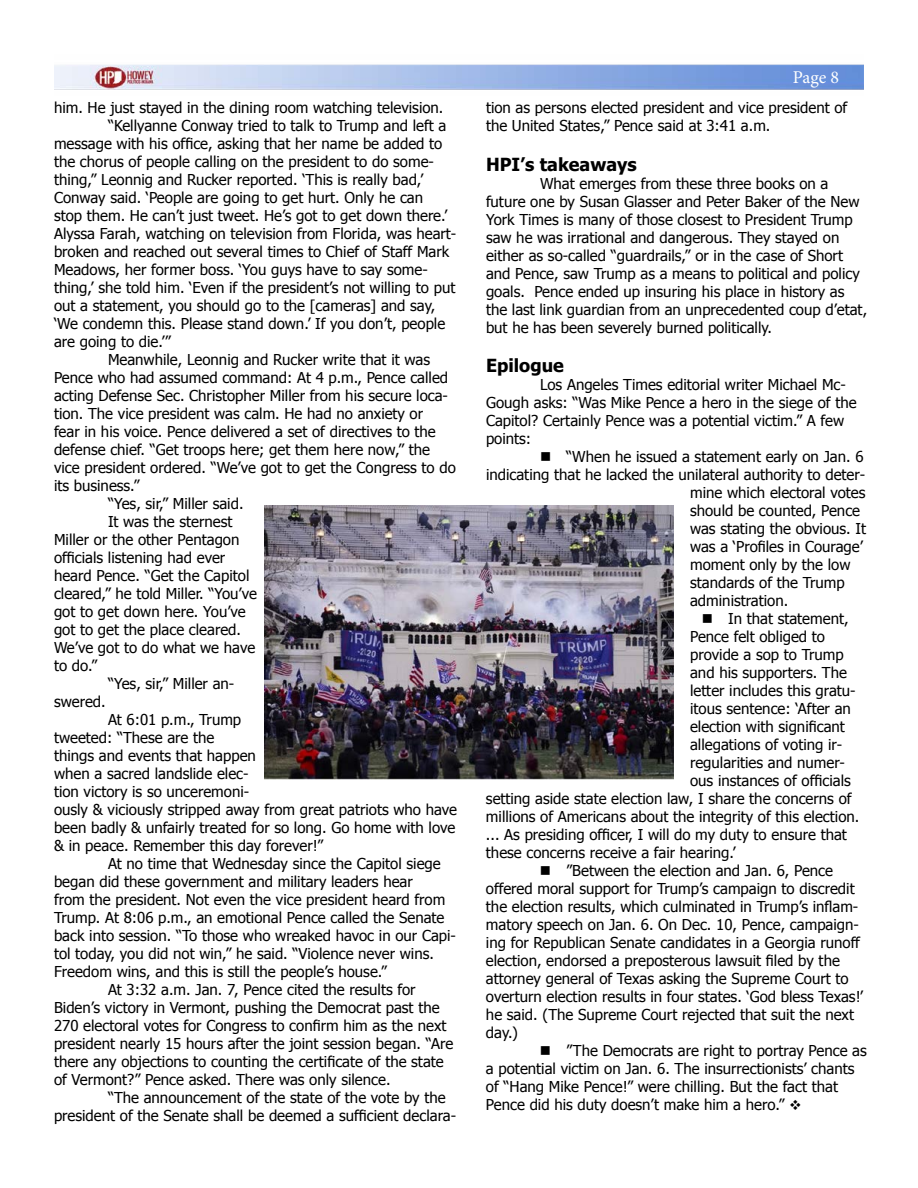
<style>
.page{position:relative;width:918px;height:1188px;background:#fff}
.page>*{position:absolute;margin:0;border:0;box-sizing:border-box;transform-origin:0 0}
.t1{font:700 18px "Tahoma";color:#000}
.t2{font:18px "Minion Pro";color:#fff}
.t3{font:15px/18px "Tahoma";color:#000}
</style>
<div class="page">
<img style="left:54px;top:64px;width:810px;height:26px">
<img style="left:265px;top:505px;width:409px;height:274px">
<p class="t3" style="left:54px;top:98px;width:391px">him. He just stayed in the dining room watching television.</p>
<p class="t3" style="left:108px;top:116px;width:340px">“Kellyanne Conway tried to talk to Trump and left a</p>
<p class="t3" style="left:54px;top:134px;width:390px">message with his office, asking that her name be added to</p>
<p class="t3" style="left:54px;top:152px;width:382px">the chorus of people calling on the president to do some-</p>
<p class="t3" style="left:54px;top:170px;width:371px">thing,” Leonnig and Rucker reported. ‘This is really bad,’</p>
<p class="t3" style="left:54px;top:188px;width:371px">Conway said. ‘People are going to get hurt. Only he can</p>
<p class="t3" style="left:54px;top:206px;width:395px">stop them. He can’t just tweet. He’s got to get down there.’</p>
<p class="t3" style="left:54px;top:224px;width:404px">Alyssa Farah, watching on television from Florida, was heart-</p>
<p class="t3" style="left:54px;top:242px;width:397px">broken and reached out several times to Chief of Staff Mark</p>
<p class="t3" style="left:54px;top:260px;width:375px">Meadows, her former boss. ‘You guys have to say some-</p>
<p class="t3" style="left:54px;top:278px;width:403px">thing,’ she told him. ‘Even if the president’s not willing to put</p>
<p class="t3" style="left:54px;top:296px;width:383px">out a statement, you should go to the [cameras] and say,</p>
<p class="t3" style="left:54px;top:314px;width:393px">‘We condemn this. Please stand down.’ If you don’t, people</p>
<p class="t3" style="left:54px;top:332px;width:119px">are going to die.’”</p>
<p class="t3" style="left:108px;top:350px;width:324px">Meanwhile, Leonnig and Rucker write that it was</p>
<p class="t3" style="left:54px;top:368px;width:396px">Pence who had assumed command: At 4 p.m., Pence called</p>
<p class="t3" style="left:54px;top:386px;width:396px">acting Defense Sec. Christopher Miller from his secure loca-</p>
<p class="t3" style="left:54px;top:404px;width:371px">tion. The vice president was calm. He had no anxiety or</p>
<p class="t3" style="left:54px;top:422px;width:383px">fear in his voice. Pence delivered a set of directives to the</p>
<p class="t3" style="left:54px;top:440px;width:378px">defense chief. “Get troops here; get them here now,” the</p>
<p class="t3" style="left:54px;top:458px;width:403px">vice president ordered. “We’ve got to get the Congress to do</p>
<p class="t3" style="left:54px;top:476px;width:87px">its business.”</p>
<p class="t3" style="left:108px;top:494px;width:137px">“Yes, sir,” Miller said.</p>
<p class="t3" style="left:108px;top:512px;width:126px">It was the sternest</p>
<p class="t3" style="left:54px;top:530px;width:187px">Miller or the other Pentagon</p>
<p class="t3" style="left:54px;top:548px;width:173px">officials listening had ever</p>
<p class="t3" style="left:54px;top:566px;width:197px">heard Pence. “Get the Capitol</p>
<p class="t3" style="left:54px;top:584px;width:205px">cleared,” he told Miller. “You’ve</p>
<p class="t3" style="left:54px;top:602px;width:193px">got to get down here. You’ve</p>
<p class="t3" style="left:54px;top:620px;width:189px">got to get the place cleared.</p>
<p class="t3" style="left:54px;top:638px;width:203px">We’ve got to do what we have</p>
<p class="t3" style="left:54px;top:656px;width:45px">to do.”</p>
<p class="t3" style="left:108px;top:674px;width:128px">“Yes, sir,” Miller an-</p>
<p class="t3" style="left:54px;top:692px;width:53px">swered.</p>
<p class="t3" style="left:108px;top:710px;width:135px">At 6:01 p.m., Trump</p>
<p class="t3" style="left:54px;top:728px;width:162px">tweeted: “These are the</p>
<p class="t3" style="left:54px;top:746px;width:204px">things and events that happen</p>
<p class="t3" style="left:54px;top:764px;width:196px">when a sacred landslide elec-</p>
<p class="t3" style="left:54px;top:782px;width:197px">tion victory is so unceremoni-</p>
<p class="t3" style="left:54px;top:800px;width:405px">ously &amp; viciously stripped away from great patriots who have</p>
<p class="t3" style="left:54px;top:818px;width:403px">been badly &amp; unfairly treated for so long. Go home with love</p>
<p class="t3" style="left:54px;top:836px;width:271px">&amp; in peace. Remember this day forever!”</p>
<p class="t3" style="left:108px;top:854px;width:334px">At no time that Wednesday since the Capitol siege</p>
<p class="t3" style="left:54px;top:872px;width:360px">began did these government and military leaders hear</p>
<p class="t3" style="left:54px;top:890px;width:393px">from the president. Not even the vice president heard from</p>
<p class="t3" style="left:54px;top:908px;width:392px">Trump. At 8:06 p.m., an emotional Pence called the Senate</p>
<p class="t3" style="left:54px;top:926px;width:404px">back into session. “To those who wreaked havoc in our Capi-</p>
<p class="t3" style="left:54px;top:944px;width:382px">tol today, you did not win,” he said. “Violence never wins.</p>
<p class="t3" style="left:54px;top:962px;width:334px">Freedom wins, and this is still the people’s house.”</p>
<p class="t3" style="left:108px;top:980px;width:309px">At 3:32 a.m. Jan. 7, Pence cited the results for</p>
<p class="t3" style="left:54px;top:998px;width:387px">Biden’s victory in Vermont, pushing the Democrat past the</p>
<p class="t3" style="left:54px;top:1016px;width:394px">270 electoral votes for Congress to confirm him as the next</p>
<p class="t3" style="left:54px;top:1034px;width:401px">president nearly 15 hours after the joint session began. “Are</p>
<p class="t3" style="left:54px;top:1052px;width:391px">there any objections to counting the certificate of the state</p>
<p class="t3" style="left:54px;top:1070px;width:338px">of Vermont?” Pence asked. There was only silence.</p>
<p class="t3" style="left:108px;top:1088px;width:339px">“The announcement of the state of the vote by the</p>
<p class="t3" style="left:54px;top:1106px;width:404px">president of the Senate shall be deemed a sufficient declara-</p>
<p class="t2" style="left:793px;top:65px;width:48px">Page 8</p>
<p class="t3" style="left:486px;top:98px;width:363px">tion as persons elected president and vice president of the United States,” Pence said at 3:41 a.m.</p>
<p class="t1" style="left:486px;top:151px;width:152px">HPI’s takeaways</p>
<p class="t3" style="left:486px;top:173px;width:383px;text-indent:54px">What emerges from these three books on a future one by Susan Glasser and Peter Baker of the New York Times is many of those closest to President Trump saw he was irrational and dangerous. They stayed on either as so-called “guardrails,” or in the case of Short and Pence, saw Trump as a means to political and policy goals. Pence ended up insuring his place in history as the last link guardian from an unprecedented coup d’etat, but he has been severely burned politically.</p>
<p class="t1" style="left:486px;top:353px;width:79px">Epilogue</p>
<p class="t3" style="left:486px;top:375px;width:372px;text-indent:54px">Los Angeles Times editorial writer Michael Mc-Gough asks: “Was Mike Pence a hero in the siege of the Capitol? Certainly Pence was a potential victim.” A few points:</p>
<p class="t3" style="left:540px;top:447px;width:325px">■ “When he issued a statement early on Jan. 6</p>
<p class="t3" style="left:486px;top:465px;width:381px">indicating that he lacked the unilateral authority to deter-</p>
<p class="t3" style="left:690px;top:483px;width:177px">mine which electoral votes</p>
<p class="t3" style="left:690px;top:501px;width:172px">should be counted, Pence</p>
<p class="t3" style="left:690px;top:519px;width:178px">was stating the obvious. It</p>
<p class="t3" style="left:690px;top:537px;width:174px">was a ‘Profiles in Courage’</p>
<p class="t3" style="left:690px;top:555px;width:162px">moment only by the low</p>
<p class="t3" style="left:690px;top:573px;width:156px">standards of the Trump</p>
<p class="t3" style="left:690px;top:591px;width:100px">administration.</p>
<p class="t3" style="left:702px;top:609px;width:148px">■ In that statement,</p>
<p class="t3" style="left:690px;top:627px;width:137px">Pence felt obliged to</p>
<p class="t3" style="left:690px;top:645px;width:155px">provide a sop to Trump</p>
<p class="t3" style="left:690px;top:663px;width:158px">and his supporters. The</p>
<p class="t3" style="left:690px;top:681px;width:167px">letter includes this gratu-</p>
<p class="t3" style="left:690px;top:699px;width:162px">itous sentence: ‘After an</p>
<p class="t3" style="left:690px;top:717px;width:156px">election with significant</p>
<p class="t3" style="left:690px;top:735px;width:154px">allegations of voting ir-</p>
<p class="t3" style="left:690px;top:753px;width:156px">regularities and numer-</p>
<p class="t3" style="left:690px;top:771px;width:162px">ous instances of officials</p>
<p class="t3" style="left:486px;top:789px;width:367px">setting aside state election law, I share the concerns of</p>
<p class="t3" style="left:486px;top:807px;width:375px">millions of Americans about the integrity of this election.</p>
<p class="t3" style="left:486px;top:825px;width:362px">... As presiding officer, I will do my duty to ensure that</p>
<p class="t3" style="left:486px;top:843px;width:251px">these concerns receive a fair hearing.’</p>
<p class="t3" style="left:486px;top:861px;width:379px;text-indent:54px">■ ”Between the election and Jan. 6, Pence offered moral support for Trump’s campaign to discredit the election results, which culminated in Trump’s inflam&shy;matory speech on Jan. 6. On Dec. 10, Pence, campaign&shy;ing for Republican Senate candidates in a Georgia runoff election, endorsed a preposterous lawsuit filed by the attorney general of Texas asking the Supreme Court to overturn election results in four states. ‘God bless Texas!’ he said. (The Supreme Court rejected that suit the next day.)</p>
<p class="t3" style="left:486px;top:1041px;width:382px;text-indent:54px">■ ”The Democrats are right to portray Pence as a potential victim on Jan. 6. The insurrectionists’ chants of “Hang Mike Pence!” were chilling. But the fact that Pence did his duty doesn’t make him a hero.” ❖</p>
</div>
